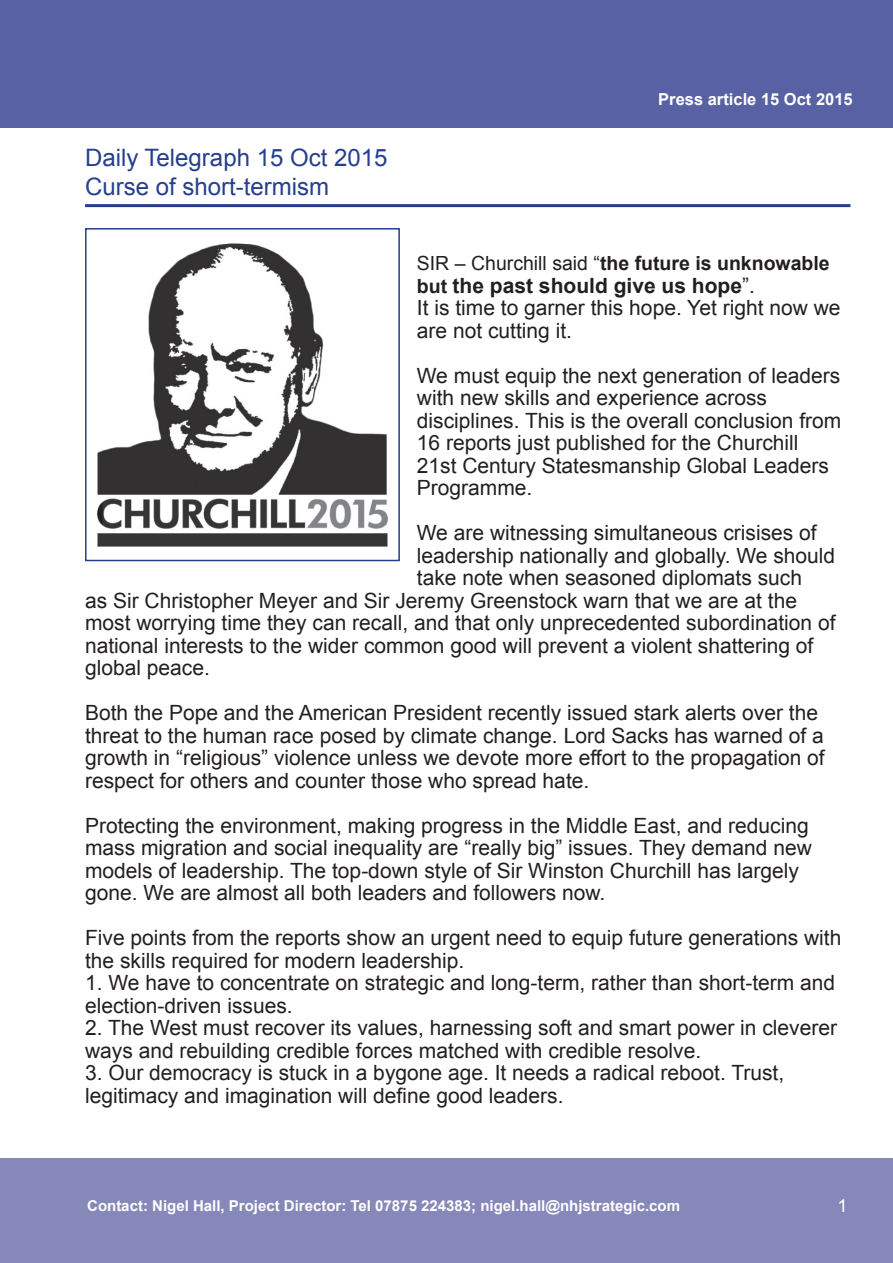
<style>
.page{position:relative;width:893px;height:1263px;background:#fff}
.page>*{position:absolute;margin:0;border:0;box-sizing:border-box;transform-origin:0 0}
.t1{font:24px/28.8px "Arial";color:#253f8e}
.t2{font:21px/22.5px "Arial";color:#231f20}
.t3{font:700 19.5px "Arial";color:#231f20}
.t4{font:18px "Arial";color:#fff}
.t5{font:700 16.5px "Arial";color:#fff}
.t6{font:700 15px "Arial";color:#fff}
.s1{font-weight:400}
.s2{font-weight:700;font-size:19.5px}
.s3{font-weight:700}
</style>
<div class="page">
<div style="left:0;top:1158px;width:893px;height:105px;background:#8688ba"></div>
<img style="left:97px;top:243px;width:292px;height:304px">
<div style="left:85px;top:228px;width:315px;height:333px;border:2px solid #253f8e"></div>
<div style="left:0;top:0;width:893px;height:128px;background:#5861a3"></div>
<hr style="left:85px;top:204px;width:765px;height:3px;background:#253f8e">
<p class="t1" style="left:85px;top:144px;width:304px">Daily Telegraph 15 Oct 2015<br>Curse of short-termism</p>
<p class="t5" style="left:658px;top:88px;width:196px">Press article 15 Oct 2015</p>
<p class="t3" style="left:417px;top:251px;width:414px"><span class="s1">SIR – Churchill said “</span>the future is unknowable</p>
<p class="t2" style="left:417px;top:274px;width:425px"><span class="s2">but</span> <span class="s3">the past should give us hope</span>”.<br>It is time to garner this hope. Yet right now we are not cutting it.</p>
<p class="t2" style="left:417px;top:364px;width:426px">We must equip the next generation of leaders with new skills and experience across disciplines. This is the overall conclusion from 16 reports just published for the Churchill 21st Century Statesmanship Global Leaders Programme.</p>
<p class="t2" style="left:417px;top:522px;width:401px">We are witnessing simultaneous crisises of</p>
<p class="t2" style="left:417px;top:544px;width:420px">leadership nationally and globally. We should</p>
<p class="t2" style="left:417px;top:567px;width:387px">take note when seasoned diplomats such</p>
<p class="t2" style="left:85px;top:589px;width:713px">as Sir Christopher Meyer and Sir Jeremy Greenstock warn that we are at the</p>
<p class="t2" style="left:85px;top:612px;width:752px">most worrying time they can recall, and that only unprecedented subordination of</p>
<p class="t2" style="left:85px;top:634px;width:730px">national interests to the wider common good will prevent a violent shattering of</p>
<p class="t2" style="left:85px;top:657px;width:126px">global peace.</p>
<p class="t2" style="left:85px;top:702px;width:741px">Both the Pope and the American President recently issued stark alerts over the threat to the human race posed by climate change. Lord Sacks has warned of a growth in “religious” violence unless we devote more effort to the propagation of respect for others and counter those who spread hate.</p>
<p class="t2" style="left:85px;top:814px;width:728px">Protecting the environment, making progress in the Middle East, and reducing mass migration and social inequality are “really big” issues. They demand new models of leadership. The top-down style of Sir Winston Churchill has largely gone. We are almost all both leaders and followers now.</p>
<p class="t2" style="left:85px;top:927px;width:758px">Five points from the reports show an urgent need to equip future generations with the skills required for modern leadership.</p>
<p class="t2" style="left:85px;top:972px;width:752px">1. We have to concentrate on strategic and long-term, rather than short-term and election-driven issues.</p>
<p class="t2" style="left:85px;top:1017px;width:753px">2. The West must recover its values, harnessing soft and smart power in cleverer ways and rebuilding credible forces matched with credible resolve.</p>
<p class="t2" style="left:85px;top:1062px;width:701px">3. Our democracy is stuck in a bygone age. It needs a radical reboot. Trust, legitimacy and imagination will define good leaders.</p>
<p class="t6" style="left:87px;top:1196px;width:594px">Contact: Nigel Hall, Project Director: Tel 07875 224383; nigel.hall@nhjstrategic.com</p>
<p class="t4" style="left:838px;top:1194px;width:12px">1</p>
</div>
